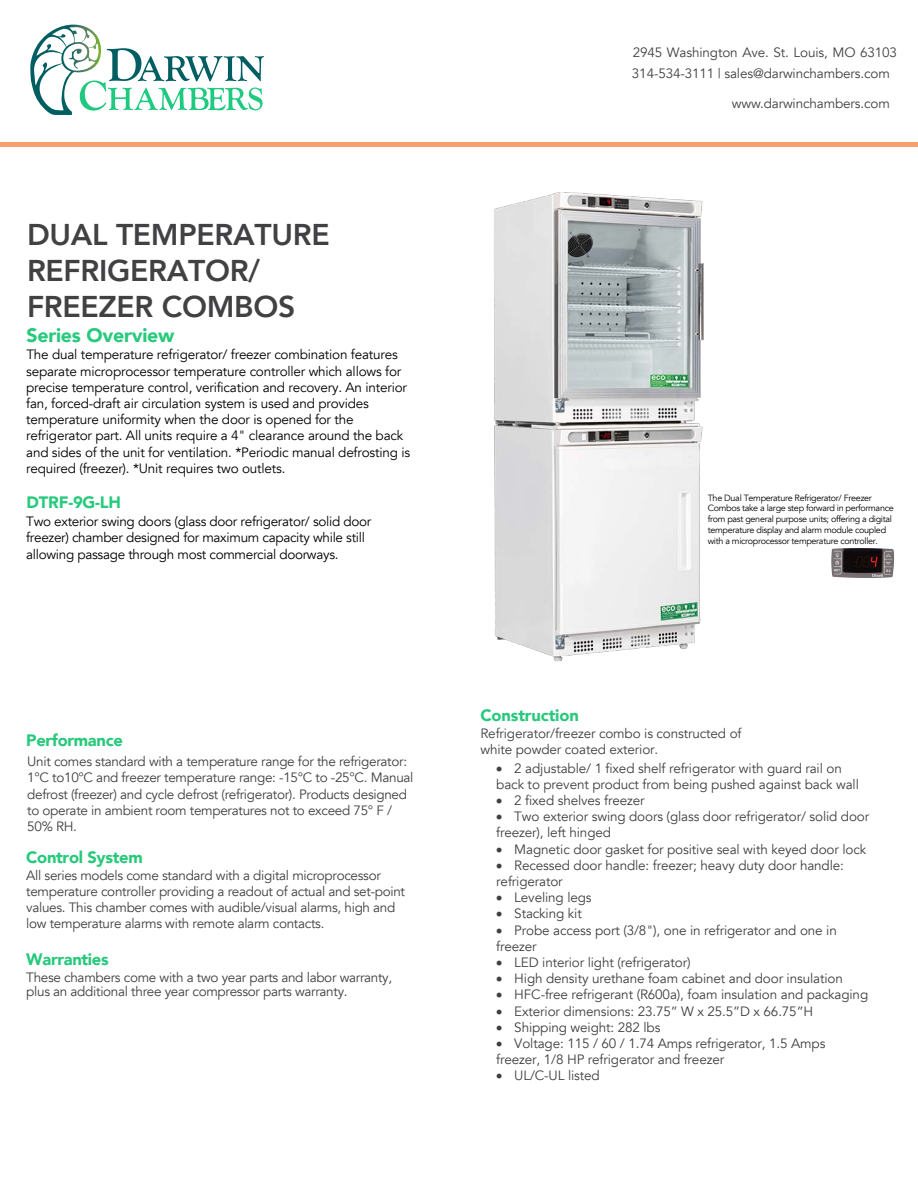
<style>
.page{position:relative;width:918px;height:1188px;background:#fff}
.page>*{position:absolute;margin:0;border:0;box-sizing:border-box;transform-origin:0 0}
.t1{font:800 30px/36px "Avenir";letter-spacing:-.01em;color:#414042}
.t2{font:900 19.5px "Avenir";letter-spacing:-.01em;color:#28ca7d}
.t3{font:900 16.5px "Avenir";letter-spacing:-.02em;color:#28c97c}
.t4{font:900 16.5px "Avenir";letter-spacing:-.01em;color:#28ca7d}
.t5{font:13.5px/16.2px "Avenir";letter-spacing:-.01em;color:#404042}
.t6{font:13.5px/16.2px "Avenir";letter-spacing:-.015em;color:#000}
.t7{font:13.5px/21px "Avenir";letter-spacing:-.01em;color:#414042}
.t8{font:9px/10.8px "Avenir";letter-spacing:-.035em;color:#000}
</style>
<div class="page">
<div style="left:0;top:142px;width:918px;height:5px;background:#f89f6c"></div>
<svg style="left:30px;top:25px;width:234px;height:90px"></svg>
<img style="left:494px;top:192px;width:210px;height:470px">
<img style="left:831px;top:548px;width:63px;height:30px">
<h1 class="t1" style="left:27px;top:216px;width:304px">DUAL TEMPERATURE<br>REFRIGERATOR/<br>FREEZER COMBOS</h1>
<h2 class="t2" style="left:26px;top:319px;width:150px">Series Overview</h2>
<p class="t6" style="left:26px;top:347px;width:385px">The dual temperature refrigerator/ freezer combination features separate microprocessor temperature controller which allows for precise temperature control, verification and recovery. An interior fan, forced-draft air circulation system is used and provides temperature uniformity when the door is opened for the refrigerator part. All units require a 4" clearance around the back and sides of the unit for ventilation. *Periodic manual defrosting is required (freezer). *Unit requires two outlets.</p>
<p class="t4" style="left:27px;top:488px;width:96px">DTRF-9G-LH</p>
<p class="t6" style="left:26px;top:514px;width:347px">Two exterior swing doors (glass door refrigerator/ solid door freezer) chamber designed for maximum capacity while still allowing passage through most commercial doorways.</p>
<p class="t3" style="left:26px;top:726px;width:98px">Performance</p>
<p class="t5" style="left:27px;top:754px;width:388px">Unit comes standard with a temperature range for the refrigerator:<br>1°C to10°C and freezer temperature range: -15°C to -25°C. Manual defrost (freezer) and cycle defrost (refrigerator). Products designed to operate in ambient room temperatures not to exceed 75° F / 50% RH.</p>
<p class="t3" style="left:26px;top:843px;width:118px">Control System</p>
<p class="t5" style="left:26px;top:867px;width:380px">All series models come standard with a digital microprocessor temperature controller providing a readout of actual and set-point values. This chamber comes with audible/visual alarms, high and low temperature alarms with remote alarm contacts.</p>
<p class="t3" style="left:26px;top:945px;width:84px">Warranties</p>
<p class="t5" style="left:26px;top:970px;width:367px;line-height:14.5px">These chambers come with a two year parts and labor warranty, plus an additional three year compressor parts warranty.</p>
<p class="t7" style="left:632px;top:42px;width:267px">2945 Washington Ave. St. Louis, MO 63103<br>314-534-3111 | sales@darwinchambers.com</p>
<p class="t7" style="left:732px;top:93px;width:159px">www.darwinchambers.com</p>
<p class="t8" style="left:708px;top:492px;width:188px">The Dual Temperature Refrigerator/ Freezer Combos take a large step forward in performance from past general purpose units; offering a digital temperature display and alarm module coupled with a microprocessor temperature controller.</p>
<p class="t3" style="left:480px;top:701px;width:100px">Construction</p>
<p class="t5" style="left:480px;top:725px;width:263px">Refrigerator/freezer combo is constructed of white powder coated exterior.</p>
<p class="t5" style="left:496px;top:760px;width:364px">• 2 adjustable/ 1 fixed shelf refrigerator with guard rail on back to prevent product from being pushed against back wall</p>
<p class="t5" style="left:496px;top:792px;width:150px">• 2 fixed shelves freezer</p>
<p class="t5" style="left:496px;top:809px;width:375px">• Two exterior swing doors (glass door refrigerator/ solid door freezer), left hinged</p>
<p class="t5" style="left:496px;top:841px;width:371px">• Magnetic door gasket for positive seal with keyed door lock</p>
<p class="t5" style="left:496px;top:857px;width:349px">• Recessed door handle: freezer; heavy duty door handle: refrigerator</p>
<p class="t5" style="left:496px;top:890px;width:97px">• Leveling legs</p>
<p class="t5" style="left:496px;top:906px;width:87px">• Stacking kit</p>
<p class="t5" style="left:496px;top:922px;width:342px">• Probe access port (3/8"), one in refrigerator and one in freezer</p>
<p class="t5" style="left:496px;top:954px;width:196px">• LED interior light (refrigerator)</p>
<p class="t5" style="left:496px;top:971px;width:348px">• High density urethane foam cabinet and door insulation</p>
<p class="t5" style="left:496px;top:987px;width:373px">• HFC-free refrigerant (R600a), foam insulation and packaging</p>
<p class="t5" style="left:496px;top:1003px;width:318px">• Exterior dimensions: 23.75” W x 25.5”D x 66.75”H</p>
<p class="t5" style="left:496px;top:1019px;width:166px">• Shipping weight: 282 lbs</p>
<p class="t5" style="left:496px;top:1035px;width:331px">• Voltage: 115 / 60 / 1.74 Amps refrigerator, 1.5 Amps freezer, 1/8 HP refrigerator and freezer</p>
<p class="t5" style="left:496px;top:1068px;width:105px">• UL/C-UL listed</p>
</div>
